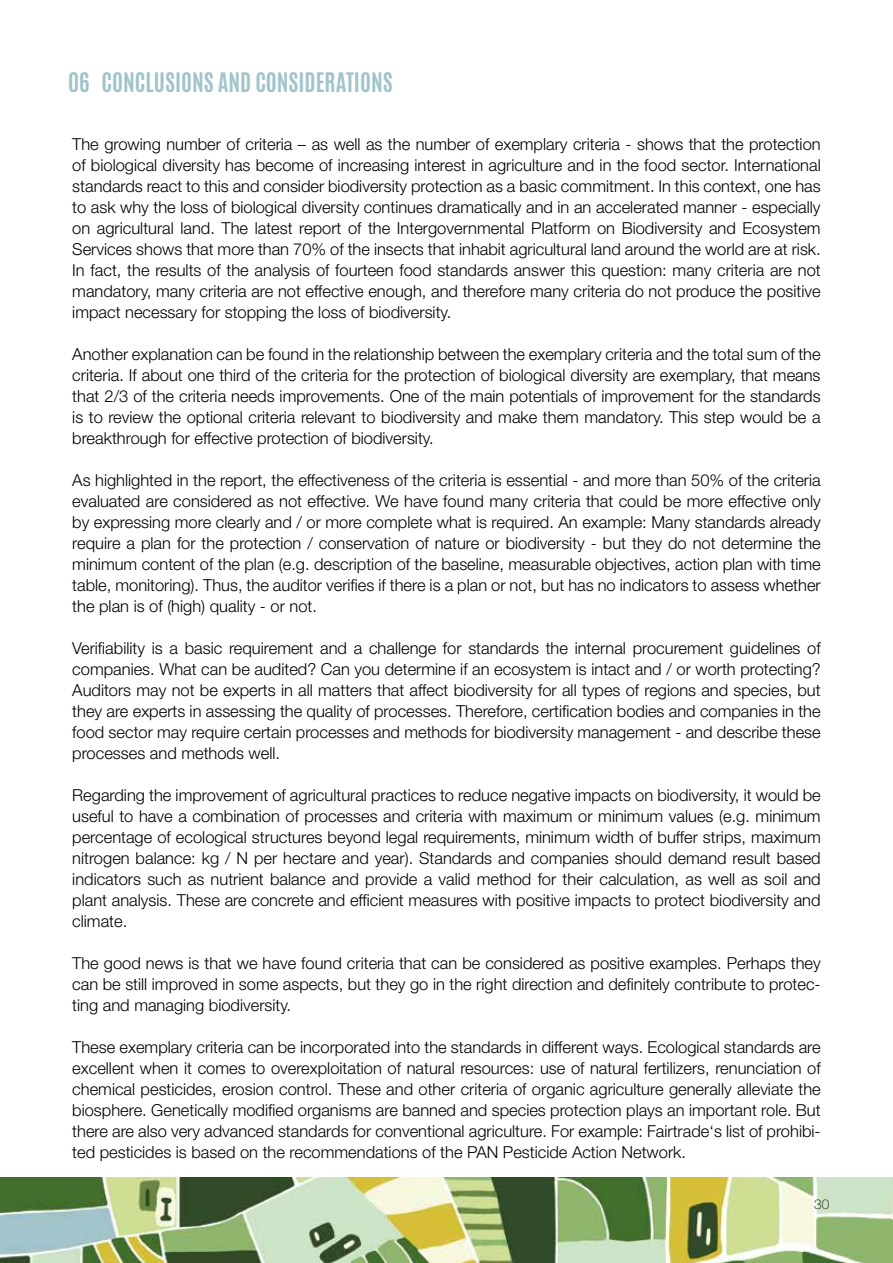
<style>
.page{position:relative;width:893px;height:1263px;background:#fff}
.page>*{position:absolute;margin:0;border:0;box-sizing:border-box;transform-origin:0 0}
.t1{font:700 22.5px "Antonio";color:#a1c3ca}
.t2{font:300 16.5px/21px "Helvetica Neue LT Std";color:#000;text-align:justify}
.t3{font:100 13.5px "Helvetica Neue LT Std";color:#000}
</style>
<div class="page">
<img style="left:0;top:1178px;width:893px;height:85px">
<h1 class="t1" style="left:68px;top:65px;width:326px">06 CONCLUSIONS AND CONSIDERATIONS</h1>
<p class="t2" style="left:72px;top:133px;width:750px">The growing number of criteria – as well as the number of exemplary criteria - shows that the protection of biological diversity has become of increasing interest in agriculture and in the food sector. International standards react to this and consider biodiversity protection as a basic commitment. In this context, one has to ask why the loss of biological diversity continues dramatically and in an accelerated manner - especially on agricultural land. The latest report of the Intergovernmental Platform on Biodiversity and Ecosystem Services shows that more than 70% of the insects that inhabit agricultural land around the world are at risk.<br>In fact, the results of the analysis of fourteen food standards answer this question: many criteria are not mandatory, many criteria are not effective enough, and therefore many criteria do not produce the positive impact necessary for stopping the loss of biodiversity.</p>
<p class="t2" style="left:72px;top:343px;width:750px">Another explanation can be found in the relationship between the exemplary criteria and the total sum of the criteria. If about one third of the criteria for the protection of biological diversity are exemplary, that means that 2/3 of the criteria needs improvements. One of the main potentials of improvement for the standards is to review the optional criteria relevant to biodiversity and make them mandatory. This step would be a breakthrough for effective protection of biodiversity.</p>
<p class="t2" style="left:72px;top:469px;width:750px">As highlighted in the report, the effectiveness of the criteria is essential - and more than 50% of the criteria evaluated are considered as not effective. We have found many criteria that could be more effective only by expressing more clearly and / or more complete what is required. An example: Many standards already require a plan for the protection / conservation of nature or biodiversity - but they do not determine the minimum content of the plan (e.g. description of the baseline, measurable objectives, action plan with time table, monitoring). Thus, the auditor verifies if there is a plan or not, but has no indicators to assess whether the plan is of (high) quality - or not.</p>
<p class="t2" style="left:72px;top:637px;width:750px">Verifiability is a basic requirement and a challenge for standards the internal procurement guidelines of companies. What can be audited? Can you determine if an ecosystem is intact and / or worth protecting?<br>Auditors may not be experts in all matters that affect biodiversity for all types of regions and species, but they are experts in assessing the quality of processes. Therefore, certification bodies and companies in the food sector may require certain processes and methods for biodiversity management - and describe these processes and methods well.</p>
<p class="t2" style="left:72px;top:784px;width:750px">Regarding the improvement of agricultural practices to reduce negative impacts on biodiversity, it would be useful to have a combination of processes and criteria with maximum or minimum values (e.g. minimum percentage of ecological structures beyond legal requirements, minimum width of buffer strips, maximum nitrogen balance: kg / N per hectare and year). Standards and companies should demand result based indicators such as nutrient balance and provide a valid method for their calculation, as well as soil and plant analysis. These are concrete and efficient measures with positive impacts to protect biodiversity and climate.</p>
<p class="t2" style="left:72px;top:952px;width:750px">The good news is that we have found criteria that can be considered as positive examples. Perhaps they can be still improved in some aspects, but they go in the right direction and definitely contribute to protec&shy;ting and managing biodiversity.</p>
<p class="t2" style="left:72px;top:1036px;width:750px">These exemplary criteria can be incorporated into the standards in different ways. Ecological standards are excellent when it comes to overexploitation of natural resources: use of natural fertilizers, renunciation of chemical pesticides, erosion control. These and other criteria of organic agriculture generally alleviate the biosphere. Genetically modified organisms are banned and species protection plays an important role. But there are also very advanced standards for conventional agriculture. For example: Fairtrade‘s list of prohibi&shy;ted pesticides is based on the recommendations of the PAN Pesticide Action Network.</p>
<p class="t3" style="left:814px;top:1196px;width:17px">30</p>
</div>
